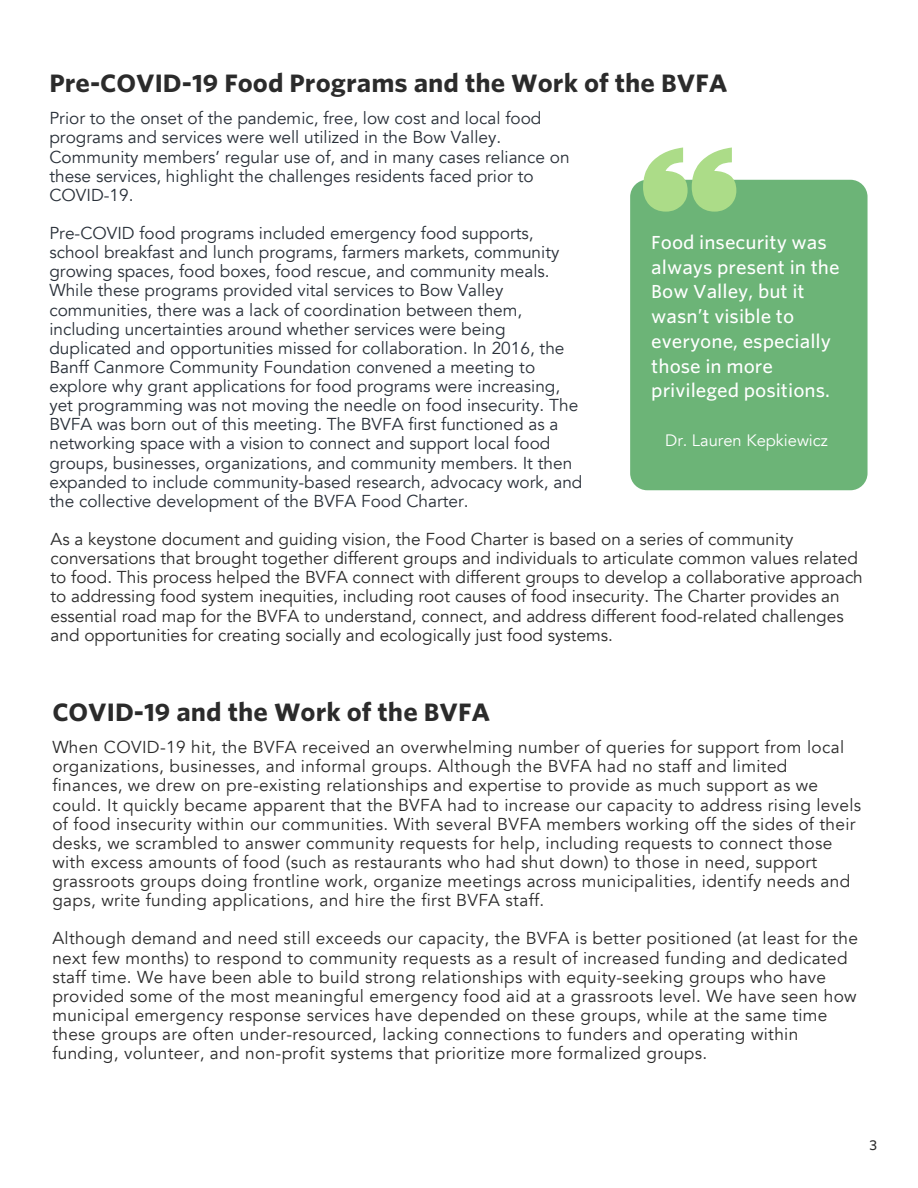
<style>
.page{position:relative;width:918px;height:1188px;background:#fff}
.page>*{position:absolute;margin:0;border:0;box-sizing:border-box;transform-origin:0 0}
.t1{font:700 24px "Whitney S Sm";color:#2b2b2b}
.t2{font:500 18px/24.8px "Whitney S Sm";color:#fff}
.t3{font:17.25px/19.2px "Avenir";letter-spacing:.02em;color:#2b2b2b}
.t4{font:17.25px/19.2px "Avenir";color:#293039}
.t5{font:17.25px/19.2px "Avenir";color:#2b2b2b}
.t6{font:16.5px "Avenir";color:#fff}
.t7{font:500 13.5px "Whitney S Sm";color:#2b2b2b}
</style>
<div class="page">
<div style="left:630px;top:180px;width:238px;height:310px;background:#6cb477;border-radius:17px"></div>
<svg style="left:643px;top:147px;width:93px;height:65px"></svg>
<p class="t1" style="left:49px;top:69px;width:680px">Pre-COVID-19 Food Programs and the Work of the BVFA</p>
<p class="t4" style="left:49px;top:109px;width:522px">Prior to the onset of the pandemic, free, low cost and local food programs and services were well utilized in the Bow Valley.<br>Community members’ regular use of, and in many cases reliance on these services, highlight the challenges residents faced prior to COVID-19.</p>
<p class="t4" style="left:49px;top:224px;width:535px">Pre-COVID food programs included emergency food supports, school breakfast and lunch programs, farmers markets, community growing spaces, food boxes, food rescue, and community meals.<br>While these programs provided vital services to Bow Valley communities, there was a lack of coordination between them, including uncertainties around whether services were being duplicated and opportunities missed for collaboration. In 2016, the Banff Canmore Community Foundation convened a meeting to explore why grant applications for food programs were increasing, yet programming was not moving the needle on food insecurity. The BVFA was born out of this meeting. The BVFA first functioned as a networking space with a vision to connect and support local food groups, businesses, organizations, and community members. It then expanded to include community-based research, advocacy work, and the collective development of the BVFA Food Charter.</p>
<p class="t2" style="left:651px;top:230px;width:190px">Food insecurity was always present in the<br>Bow Valley, but it wasn’t visible to everyone, especially those in more privileged positions.</p>
<p class="t6" style="left:665px;top:430px;width:164px">Dr. Lauren Kepkiewicz</p>
<p class="t5" style="left:51px;top:530px;width:814px">As a keystone document and guiding vision, the Food Charter is based on a series of community conversations that brought together different groups and individuals to articulate common values related to food. This process helped the BVFA connect with different groups to develop a collaborative approach to addressing food system inequities, including root causes of food insecurity. The Charter provides an essential road map for the BVFA to understand, connect, and address different food-related challenges and opportunities for creating socially and ecologically just food systems.</p>
<p class="t1" style="left:52px;top:698px;width:440px">COVID-19 and the Work of the BVFA</p>
<p class="t3" style="left:52px;top:738px;width:810px">When COVID-19 hit, the BVFA received an overwhelming number of queries for support from local organizations, businesses, and informal groups. Although the BVFA had no staff and limited finances, we drew on pre-existing relationships and expertise to provide as much support as we could. It quickly became apparent that the BVFA had to increase our capacity to address rising levels of food insecurity within our communities. With several BVFA members working off the sides of their desks, we scrambled to answer community requests for help, including requests to connect those with excess amounts of food (such as restaurants who had shut down) to those in need, support grassroots groups doing frontline work, organize meetings across municipalities, identify needs and gaps, write funding applications, and hire the first BVFA staff.</p>
<p class="t3" style="left:52px;top:929px;width:807px">Although demand and need still exceeds our capacity, the BVFA is better positioned (at least for the next few months) to respond to community requests as a result of increased funding and dedicated staff time. We have been able to build strong relationships with equity-seeking groups who have provided some of the most meaningful emergency food aid at a grassroots level. We have seen how municipal emergency response services have depended on these groups, while at the same time these groups are often under-resourced, lacking connections to funders and operating within funding, volunteer, and non-profit systems that prioritize more formalized groups.</p>
<p class="t7" style="left:869px;top:1137px;width:9px">3</p>
</div>
